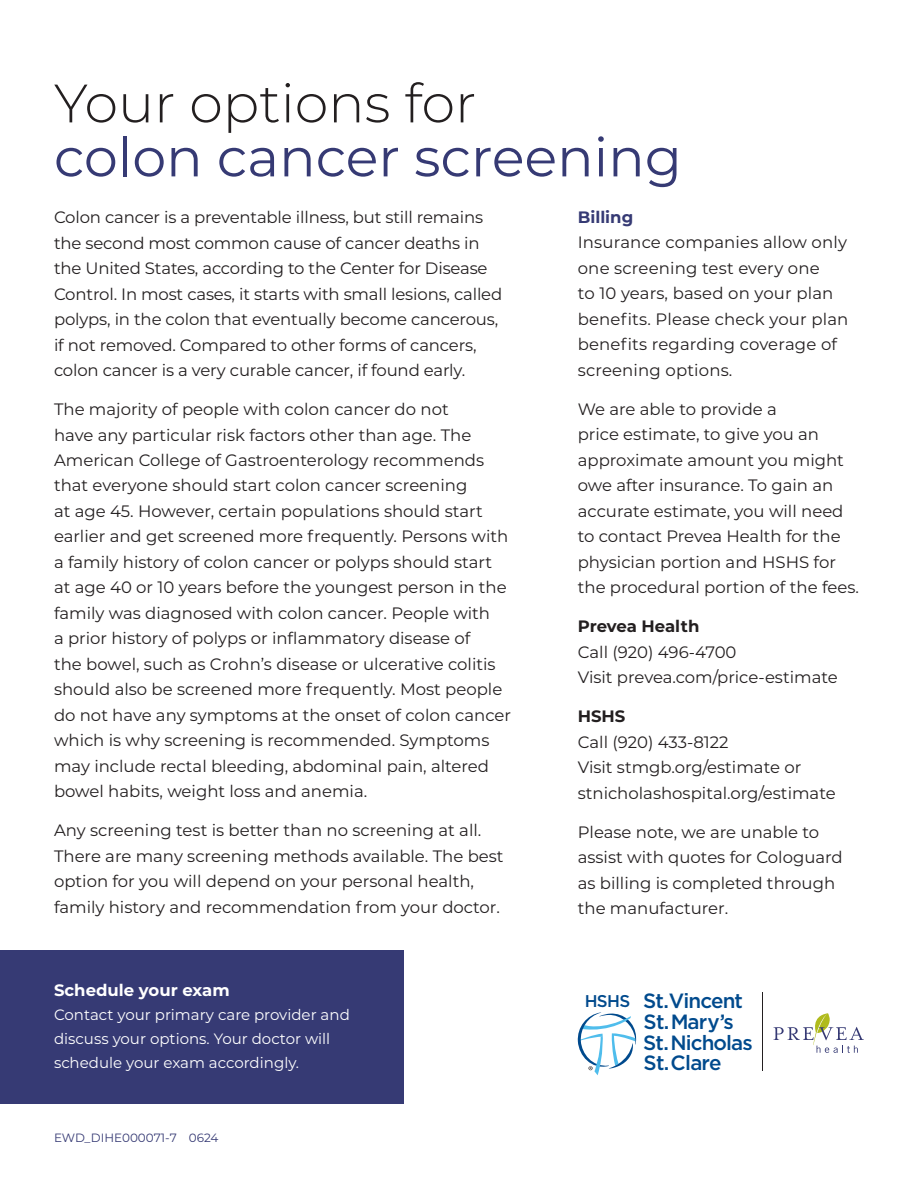
<style>
.page{position:relative;width:918px;height:1188px;background:#fff}
.page>*{position:absolute;margin:0;border:0;box-sizing:border-box;transform-origin:0 0}
.t1{font:54px "Montserrat";color:#363a74}
.t2{font:300 54px "Montserrat";color:#231f20}
.t3{font:500 20.7px/20.7px "Gotham";letter-spacing:-.045em;color:#004a8d}
.t4{font:500 16.95px "Gotham";color:#004a8d}
.t5{font:16.5px/25.5px "Montserrat";color:#231f20}
.t6{font:700 16.5px "Montserrat";color:#231f20}
.t7{font:700 16.5px "Montserrat";color:#fff}
.t8{font:700 16.5px "Montserrat";color:#363a74}
.t9{font:15px/24px "Montserrat";color:#fff}
.t10{font:12px "Montserrat";color:#363a74}
</style>
<div class="page">
<hr style="left:762px;top:992px;width:1px;height:79px;background:#231f20">
<svg style="left:578px;top:1012px;width:58px;height:63px"></svg>
<svg style="left:773px;top:1013px;width:91px;height:40px"></svg>
<div style="left:0;top:950px;width:404px;height:154px;background:#363a74"></div>
<h1 class="t2" style="left:54px;top:67px;width:424px">Your options for</h1>
<h1 class="t1" style="left:54px;top:120px;width:629px">colon cancer screening</h1>
<p class="t5" style="left:54px;top:204px;width:450px">Colon cancer is a preventable illness, but still remains the second most common cause of cancer deaths in the United States, according to the Center for Disease Control. In most cases, it starts with small lesions, called polyps, in the colon that eventually become cancerous, if not removed. Compared to other forms of cancers, colon cancer is a very curable cancer, if found early.</p>
<p class="t5" style="left:54px;top:396px;width:459px">The majority of people with colon cancer do not<br>have any particular risk factors other than age. The American College of Gastroenterology recommends that everyone should start colon cancer screening<br>at age 45. However, certain populations should start earlier and get screened more frequently. Persons with a family history of colon cancer or polyps should start at age 40 or 10 years before the youngest person in the family was diagnosed with colon cancer. People with<br>a prior history of polyps or inflammatory disease of<br>the bowel, such as Crohn’s disease or ulcerative colitis should also be screened more frequently. Most people do not have any symptoms at the onset of colon cancer which is why screening is recommended. Symptoms may include rectal bleeding, abdominal pain, altered bowel habits, weight loss and anemia.</p>
<p class="t5" style="left:54px;top:817px;width:451px">Any screening test is better than no screening at all.<br>There are many screening methods available. The best option for you will depend on your personal health, family history and recommendation from your doctor.</p>
<p class="t7" style="left:54px;top:979px;width:177px">Schedule your exam</p>
<p class="t9" style="left:54px;top:1003px;width:297px">Contact your primary care provider and discuss your options. Your doctor will schedule your exam accordingly.</p>
<p class="t10" style="left:54px;top:1130px;width:166px">EWD_DIHE000071-7 0624</p>
<p class="t8" style="left:578px;top:205px;width:57px">Billing</p>
<p class="t5" style="left:578px;top:229px;width:272px">Insurance companies allow only one screening test every one<br>to 10 years, based on your plan benefits. Please check your plan benefits regarding coverage of screening options.</p>
<p class="t5" style="left:578px;top:396px;width:283px">We are able to provide a<br>price estimate, to give you an approximate amount you might owe after insurance. To gain an accurate estimate, you will need to contact Prevea Health for the physician portion and HSHS for the procedural portion of the fees.</p>
<p class="t6" style="left:578px;top:615px;width:123px">Prevea Health</p>
<p class="t5" style="left:578px;top:639px;width:261px">Call (920) 496-4700<br>Visit prevea.com/price-estimate</p>
<p class="t6" style="left:578px;top:705px;width:49px">HSHS</p>
<p class="t5" style="left:578px;top:729px;width:259px">Call (920) 433-8122<br>Visit stmgb.org/estimate or stnicholashospital.org/estimate</p>
<p class="t5" style="left:578px;top:819px;width:267px">Please note, we are unable to assist with quotes for Cologuard as billing is completed through the manufacturer.</p>
<p class="t4" style="left:585px;top:990px;width:47px">HSHS</p>
<p class="t3" style="left:643px;top:990px;width:111px">St. Vincent<br>St. Mary’s<br>St. Nicholas<br>St. Clare</p>
</div>
